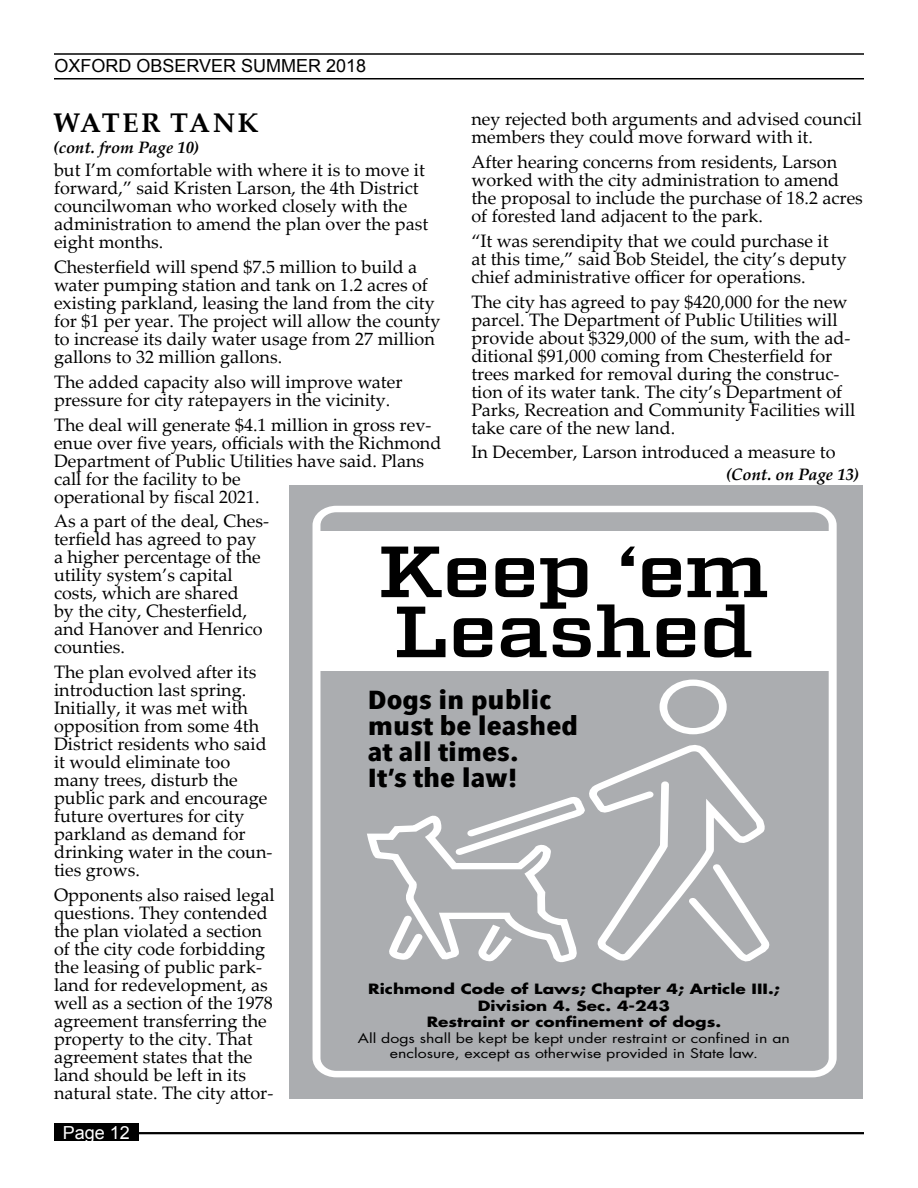
<style>
.page{position:relative;width:918px;height:1188px;background:#fff}
.page>*{position:absolute;margin:0;border:0;box-sizing:border-box;transform-origin:0 0}
.t1{font:600 72.3px/60px "Factoria";letter-spacing:-.01em;color:#000;scale:1.23 1}
.t2{font:700 27px "Palatino Linotype";letter-spacing:.095em;color:#000}
.t3{font:700 25.95px/26px "Avenir Next Condensed";color:#000;scale:1.23 1}
.t4{font:18px/18px "Palatino Linotype";color:#000}
.t5{font:18px "Arial";color:#000}
.t6{font:18px "Arial";color:#fff}
.t7{font:italic 700 16.5px "Palatino Linotype";color:#000}
.t8{font:700 13.8px/16.5px "Futura Std";color:#000;text-align:center;scale:1.23 1}
.t9{font:13.05px/15.6px "Futura Std";color:#000;text-align:center;scale:1.23 1}
</style>
<div class="page">
<hr style="left:54px;top:53px;width:810px;height:2px;background:#000">
<hr style="left:54px;top:78px;width:810px;height:2px;background:#000">
<hr style="left:139px;top:1132px;width:725px;height:2px;background:#000">
<div style="left:54px;top:1123px;width:85px;height:18px;background:#000"></div>
<div style="left:289px;top:485px;width:574px;height:614px;background:#abadb0"></div>
<svg style="left:313px;top:506px;width:524px;height:571px"></svg>
<div style="left:314px;top:531px;width:518px;height:140px;background:#fff"></div>
<svg style="left:364px;top:680px;width:414px;height:288px"></svg>
<p class="t5" style="left:55px;top:54px;width:313px">OXFORD OBSERVER SUMMER 2018</p>
<p class="t4" style="left:471px;top:109px;width:392px">ney rejected both arguments and advised council members they could move forward with it.</p>
<p class="t4" style="left:471px;top:152px;width:393px">After hearing concerns from residents, Larson worked with the city administration to amend the proposal to include the purchase of 18.2 acres of forested land adjacent to the park.</p>
<p class="t4" style="left:471px;top:231px;width:377px">“It was serendipity that we could purchase it at this time,” said Bob Steidel, the city’s deputy chief administrative officer for operations.</p>
<p class="t4" style="left:471px;top:292px;width:385px">The city has agreed to pay $420,000 for the new parcel. The Department of Public Utilities will provide about $329,000 of the sum, with the ad&shy;ditional $91,000 coming from Chesterfield for trees marked for removal during the construc&shy;tion of its water tank. The city’s Department of Parks, Recreation and Community Facilities will take care of the new land.</p>
<p class="t4" style="left:471px;top:442px;width:366px">In December, Larson introduced a measure to</p>
<h2 class="t2" style="left:53px;top:104px;width:207px">WATER TANK</h2>
<p class="t7" style="left:53px;top:136px;width:148px">(cont. from Page 10)</p>
<p class="t4" style="left:54px;top:161px;width:376px">but I’m comfortable with where it is to move it forward,” said Kristen Larson, the 4th District councilwoman who worked closely with the administration to amend the plan over the past eight months.</p>
<p class="t4" style="left:54px;top:257px;width:388px">Chesterfield will spend $7.5 million to build a water pumping station and tank on 1.2 acres of existing parkland, leasing the land from the city for $1 per year. The project will allow the county to increase its daily water usage from 27 million gallons to 32 million gallons.</p>
<p class="t4" style="left:54px;top:372px;width:350px">The added capacity also will improve water pressure for city ratepayers in the vicinity.</p>
<p class="t4" style="left:54px;top:415px;width:389px">The deal will generate $4.1 million in gross rev&shy;enue over five years, officials with the Richmond Department of Public Utilities have said. Plans call for the facility to be<br>operational by fiscal 2021.</p>
<p class="t4" style="left:54px;top:512px;width:217px">As a part of the deal, Ches&shy;terfield has agreed to pay a higher percentage of the utility system’s capital costs, which are shared<br>by the city, Chesterfield, and Hanover and Henrico counties.</p>
<p class="t4" style="left:54px;top:662px;width:220px">The plan evolved after its introduction last spring.<br>Initially, it was met with opposition from some 4th<br>District residents who said it would eliminate too many trees, disturb the public park and encourage future overtures for city parkland as demand for drinking water in the coun&shy;ties grows.</p>
<p class="t4" style="left:54px;top:885px;width:222px">Opponents also raised legal questions. They contended the plan violated a section of the city code forbidding the leasing of public park&shy;land for redevelopment, as well as a section of the 1978 agreement transferring the property to the city. That agreement states that the land should be left in its natural state. The city attor-</p>
<p class="t7" style="left:726px;top:462px;width:135px">(Cont. on Page 13)</p>
<h1 class="t1" style="left:378px;top:545px;width:320px">Keep ‘em<br>Leashed</h1>
<h3 class="t3" style="left:368px;top:687px;width:173px">Dogs in public must be leashed at all times.<br>It’s the law!</h3>
<p class="t8" style="left:368px;top:980px;width:336px">Richmond Code of Laws; Chapter 4; Article III.;<br>Division 4. Sec. 4-243<br>Restraint or confinement of dogs.</p>
<p class="t9" style="left:358px;top:1030px;width:353px">All dogs shall be kept be kept under restraint or confined in an enclosure, except as otherwise provided in State law.</p>
<p class="t6" style="left:63px;top:1120px;width:69px">Page 12</p>
</div>
